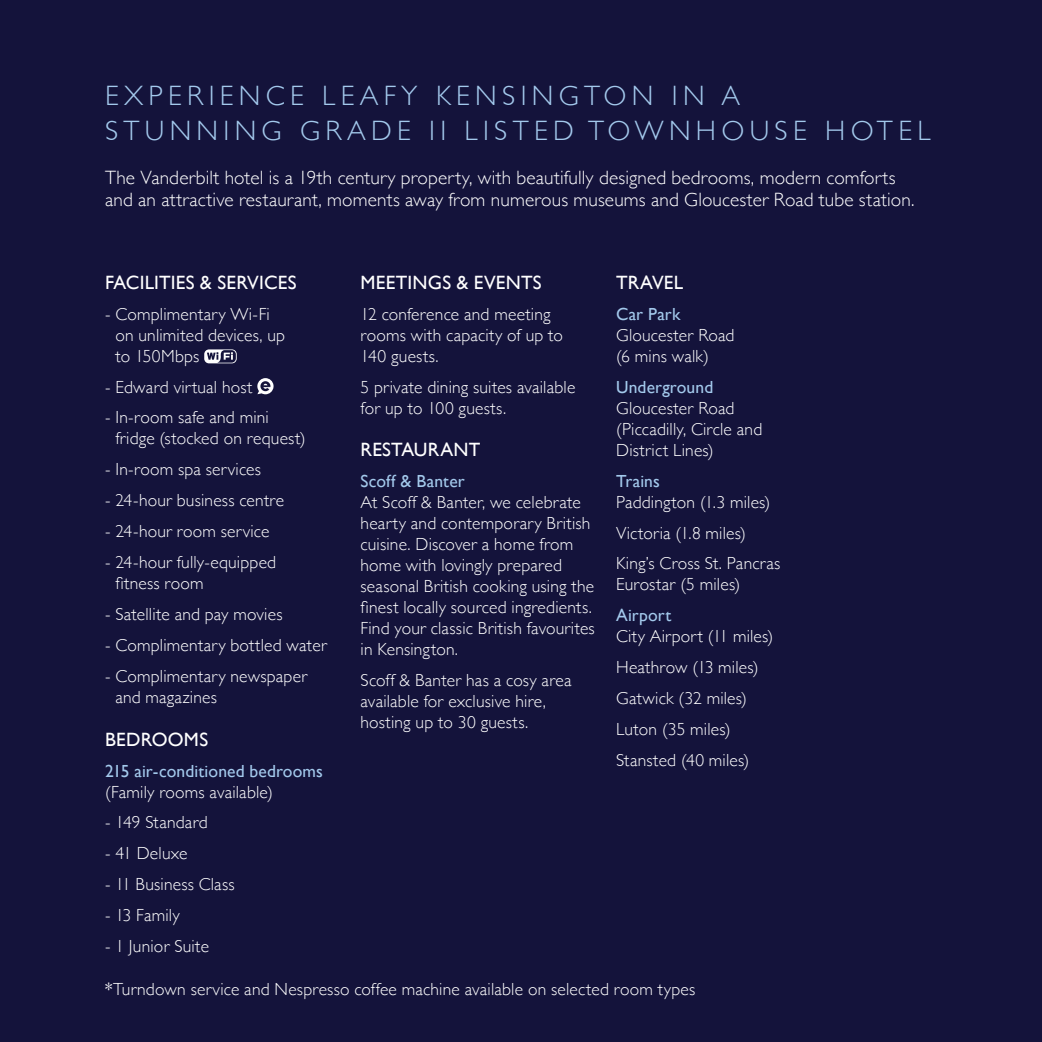
<style>
.page{position:relative;width:1042px;height:1042px;background:#14133b}
.page>*{position:absolute;margin:0;border:0;box-sizing:border-box;transform-origin:0 0}
.t1{font:300 28px/35px "Gill Sans";letter-spacing:.19em;color:#a3c9ec}
.t2{font:300 19.25px/22.8px "Gill Sans";letter-spacing:.01em;color:#fff}
.t3{font:19.25px "Gill Sans";letter-spacing:.01em;color:#fff}
.t4{font:300 17.5px/21px "Gill Sans";letter-spacing:.01em;color:#fff}
.t5{font:17.5px "Gill Sans";letter-spacing:.01em;color:#a3c9ec}
.s1{font-weight:400}
</style>
<div class="page">
<svg style="left:204px;top:349px;width:33px;height:14px"></svg>
<svg style="left:257px;top:378px;width:16px;height:16px"></svg>
<h1 class="t1" style="left:105px;top:77px;width:827px">EXPERIENCE LEAFY KENSINGTON IN A<br>STUNNING GRADE II LISTED TOWNHOUSE HOTEL</h1>
<p class="t2" style="left:105px;top:165px;width:811px">The Vanderbilt hotel is a 19th century property, with beautifully designed bedrooms, modern comforts and an attractive restaurant, moments away from numerous museums and Gloucester Road tube station.</p>
<p class="t3" style="left:105px;top:271px;width:193px">FACILITIES &amp; SERVICES</p>
<p class="t4" style="left:115px;top:302px;width:171px;text-indent:-10px">- Complimentary Wi-Fi on unlimited devices, up to 150Mbps</p>
<p class="t4" style="left:105px;top:375px;width:149px">- Edward virtual host</p>
<p class="t4" style="left:115px;top:406px;width:192px;text-indent:-10px">- In-room safe and mini fridge (stocked on request)</p>
<p class="t4" style="left:105px;top:458px;width:157px">- In-room spa services</p>
<p class="t4" style="left:105px;top:489px;width:181px">- 24-hour business centre</p>
<p class="t4" style="left:105px;top:520px;width:166px">- 24-hour room service</p>
<p class="t4" style="left:115px;top:551px;width:162px;text-indent:-10px">- 24-hour fully-equipped fitness room</p>
<p class="t4" style="left:105px;top:603px;width:179px">- Satellite and pay movies</p>
<p class="t4" style="left:105px;top:634px;width:223px">- Complimentary bottled water</p>
<p class="t4" style="left:115px;top:665px;width:193px;text-indent:-10px">- Complimentary newspaper and magazines</p>
<p class="t3" style="left:105px;top:728px;width:105px">BEDROOMS</p>
<p class="t5" style="left:105px;top:760px;width:219px">215 air-conditioned bedrooms</p>
<p class="t4" style="left:105px;top:780px;width:170px">(Family rooms available)</p>
<p class="t4" style="left:105px;top:811px;width:104px">- 149 Standard</p>
<p class="t4" style="left:105px;top:842px;width:84px">- 41 Deluxe</p>
<p class="t4" style="left:105px;top:873px;width:131px">- 11 Business Class</p>
<p class="t4" style="left:105px;top:904px;width:76px">- 13 Family</p>
<p class="t4" style="left:105px;top:935px;width:106px">- 1 Junior Suite</p>
<p class="t3" style="left:360px;top:271px;width:183px">MEETINGS &amp; EVENTS</p>
<p class="t4" style="left:360px;top:303px;width:204px">12 conference and meeting rooms with capacity of up to<br>140 guests.</p>
<p class="t4" style="left:360px;top:376px;width:216px">5 private dining suites available for up to 100 guests.</p>
<p class="t3" style="left:360px;top:438px;width:121px">RESTAURANT</p>
<p class="t5" style="left:360px;top:471px;width:106px">Scoff &amp; Banter</p>
<p class="t4" style="left:360px;top:491px;width:236px">At Scoff &amp; Banter, we celebrate hearty and contemporary British cuisine. Discover a home from home with lovingly prepared seasonal British cooking using the finest locally sourced ingredients.<br>Find your classic British favourites in Kensington.</p>
<p class="t4" style="left:360px;top:669px;width:213px">Scoff &amp; Banter has a cosy area available for exclusive hire, hosting up to 30 guests.</p>
<p class="t3" style="left:616px;top:271px;width:69px">TRAVEL</p>
<p class="t5" style="left:616px;top:303px;width:66px">Car Park</p>
<p class="t4" style="left:616px;top:324px;width:120px">Gloucester Road (6 mins walk)</p>
<p class="t5" style="left:616px;top:376px;width:99px">Underground</p>
<p class="t4" style="left:616px;top:397px;width:148px">Gloucester Road (Piccadilly, Circle and<br>District Lines)</p>
<p class="t5" style="left:616px;top:470px;width:45px">Trains</p>
<p class="t4" style="left:616px;top:485px;width:166px;line-height:31px">Paddington (1.3 miles)<br>Victoria (1.8 miles)<br>King’s Cross St. Pancras</p>
<p class="t4" style="left:616px;top:573px;width:126px">Eurostar (5 miles)</p>
<p class="t5" style="left:616px;top:605px;width:57px">Airport</p>
<p class="t4" style="left:616px;top:620px;width:159px;line-height:31px">City Airport (11 miles)<br>Heathrow (13 miles)<br>Gatwick (32 miles)<br>Luton (35 miles)<br>Stansted (40 miles)</p>
<p class="t4" style="left:105px;top:978px;width:592px"><span class="s1">*</span>Turndown service and Nespresso coffee machine available on selected room types</p>
</div>
